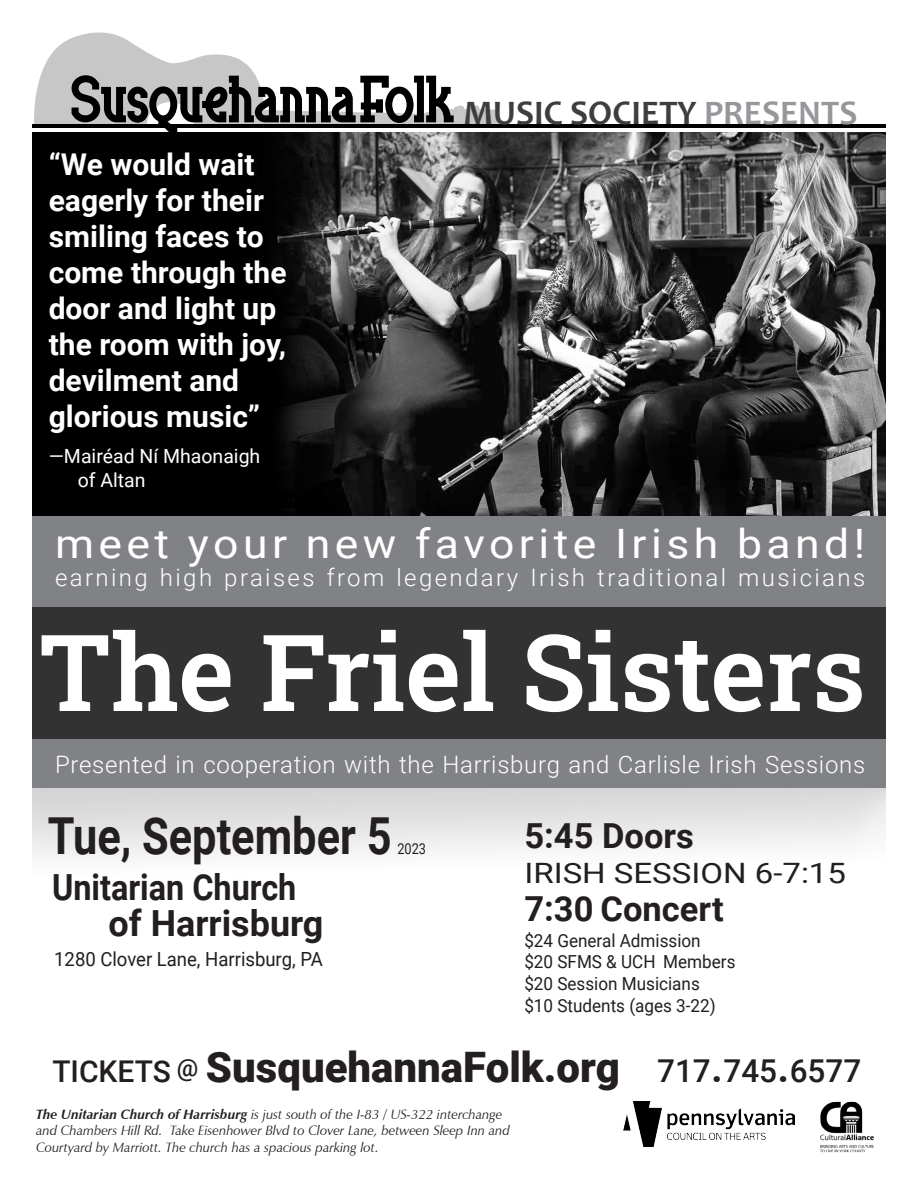
<style>
.page{position:relative;width:918px;height:1188px;background:#fff}
.page>*{position:absolute;margin:0;border:0;box-sizing:border-box;transform-origin:0 0}
.t1{font:600 106.5px "Roboto Slab";color:#fff}
.Blurb_Headline_I{font:700 51px "Roboto";color:#231f20;scale:.85 1}
.Body_text{font:900 42px "Roboto";color:#231f20}
.t2{font:40.5px "Roboto";letter-spacing:.1em;color:#fff;scale:1.1 1}
.t3{font:700 36px/36px "Roboto";color:#231f20;scale:.9 1}
.t4{font:700 34.5px "Candara";color:#3e3e3f}
.Blurb_Headline_I-2{font:700 34.5px "Roboto";color:#231f20}
.t5{font:700 30px/36px "Roboto";color:#fff}
.Blurb_Headline_I-3{font:28.05px "Roboto";color:#231f20;scale:1.18 1}
.t6{font:300 24px "Roboto";letter-spacing:.03em;color:#fff}
.t7{font:300 24px "Roboto";letter-spacing:.1em;color:#fff}
.Body_text-2{font:19.5px "Roboto";color:#231f20;scale:.95 1}
.t8{font:19.5px/23.4px "Roboto";color:#fff}
.Blurb_Headline_I-4{font:18px/21.6px "Roboto";color:#231f20;scale:.95 1}
.Blurb_Headline_I-5{font:15px "Roboto";color:#231f20;scale:.85 1}
.Fine_Print_Left{font:italic 13.5px/16.2px "Zapf Humanist 601 BT";color:#231f20}
.s1{color:#95979a}
.s2{font-weight:500;font-size:30px}
.s3{font-weight:500;font-size:24px}
.s4{font-weight:500;font-size:31.5px}
.s5{font-weight:500;font-size:45px}
.s6{font-weight:700}
</style>
<div class="page">
<img style="left:32px;top:132px;width:854px;height:384px">
<div style="left:32px;top:516px;width:854px;height:272px;background:#808285"></div>
<div style="left:32px;top:607px;width:854px;height:132px;background:#333233"></div>
<hr style="left:32px;top:124px;width:854px;height:4px;background:#000">
<svg style="left:34px;top:32px;width:469px;height:103px"></svg>
<img style="left:820px;top:1101px;width:54px;height:51px">
<img style="left:624px;top:1102px;width:170px;height:44px">
<p class="t5" style="left:49px;top:145px;width:239px">“We would wait eagerly for their smiling faces to come through the door and light up the room with joy, devilment and glorious music”</p>
<p class="t8" style="left:78px;top:444px;width:184px;text-indent:-29px">—Mairéad Ní Mhaonaigh of Altan</p>
<p class="t4" style="left:463px;top:91px;width:395px">MUSIC SOCIETY <span class="s1">PRESENTS</span></p>
<p class="t2" style="left:55px;top:515px;width:738px">meet your new favorite Irish band!</p>
<p class="t7" style="left:55px;top:561px;width:812px">earning high praises from legendary Irish traditional musicians</p>
<p class="t1" style="left:39px;top:599px;width:828px">The Friel Sisters</p>
<p class="t6" style="left:55px;top:748px;width:812px">Presented in cooperation with the Harrisburg and Carlisle Irish Sessions</p>
<p class="Blurb_Headline_I" style="left:48px;top:801px;width:406px">Tue, September 5</p>
<p class="t3" style="left:108px;top:868px;width:240px;text-indent:-56px">Unitarian Church of Harrisburg</p>
<p class="Body_text-2" style="left:54px;top:946px;width:284px">1280 Clover Lane, Harrisburg, PA</p>
<p class="Blurb_Headline_I-5" style="left:397px;top:839px;width:35px">2023</p>
<p class="Blurb_Headline_I-2" style="left:524px;top:812px;width:171px">5:45 Doors</p>
<p class="Blurb_Headline_I-3" style="left:524px;top:854px;width:274px">IRISH SESSION 6-7:15</p>
<p class="Blurb_Headline_I-2" style="left:524px;top:884px;width:201px">7:30 Concert</p>
<p class="Blurb_Headline_I-4" style="left:524px;top:929px;width:224px">$24 General Admission<br>$20 SFMS &amp; UCH Members $20 Session Musicians<br>$10 Students (ages 3-22)</p>
<p class="Body_text" style="left:52px;top:1038px;width:810px"><span class="s2">TICKETS</span> <span class="s3">@</span> SusquehannaFolk.org <span class="s4">717</span><span class="s5">.</span><span class="s4">745</span><span class="s5">.</span><span class="s4">6577</span></p>
<p class="Fine_Print_Left" style="left:36px;top:1107px;width:476px"><span class="s6">The Unitarian Church of Harrisburg</span> is just south of the I-83 / US-322 interchange and Chambers Hill Rd. Take Eisenhower Blvd to Clover Lane, between Sleep Inn and<br>Courtyard by Marriott. The church has a spacious parking lot.</p>
</div>
